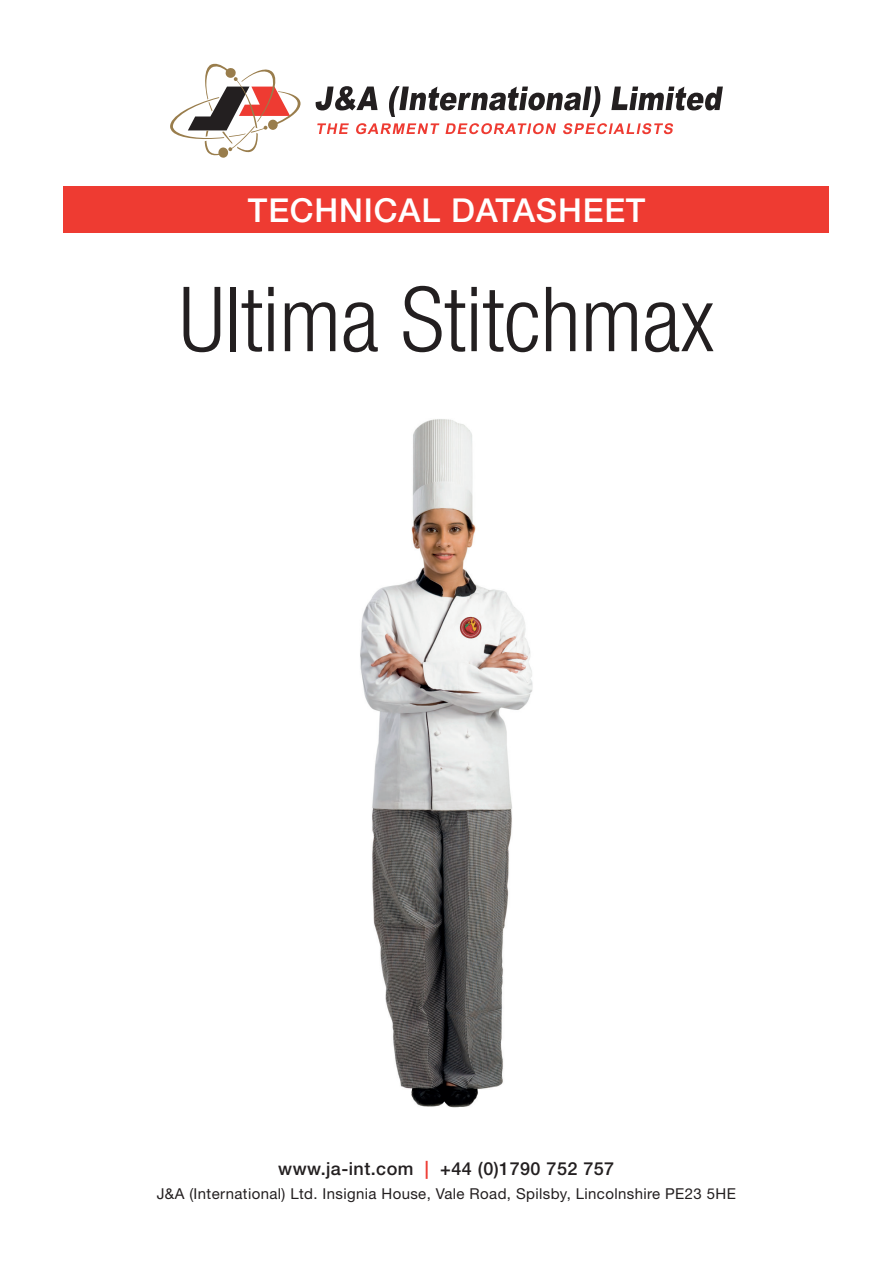
<style>
.page{position:relative;width:893px;height:1263px;background:#fff}
.page>*{position:absolute;margin:0;border:0;box-sizing:border-box;transform-origin:0 0}
.t1{font:300 condensed 90px "Helvetica Neue";color:#231f20}
.t2{font:500 33px "Helvetica Neue";letter-spacing:.025em;color:#fff}
.t3{font:500 18px "Helvetica Neue";letter-spacing:.025em;color:#231f20}
.t4{font:15px "Helvetica Neue";letter-spacing:.025em;color:#231f20}
.s1{color:#ee3b32}
</style>
<div class="page">
<div style="left:64px;top:186px;width:765px;height:47px;background:#ee3b32"></div>
<svg style="left:170px;top:63px;width:131px;height:95px"></svg>
<svg style="left:317px;top:123px;width:32px;height:11px"></svg>
<svg style="left:356px;top:123px;width:83px;height:11px"></svg>
<svg style="left:445px;top:123px;width:111px;height:11px"></svg>
<svg style="left:563px;top:123px;width:110px;height:11px"></svg>
<svg style="left:316px;top:86px;width:62px;height:24px"></svg>
<svg style="left:389px;top:86px;width:211px;height:31px"></svg>
<svg style="left:611px;top:87px;width:112px;height:23px"></svg>
<img style="left:360px;top:419px;width:173px;height:688px">
<h2 class="t2" style="left:248px;top:190px;width:399px">TECHNICAL DATASHEET</h2>
<h1 class="t1" style="left:179px;top:268px;width:536px">Ultima Stitchmax</h1>
<p class="t3" style="left:278px;top:1157px;width:337px">www.ja-int.com <span class="s1">|</span> +44 (0)1790 752 757</p>
<p class="t4" style="left:157px;top:1185px;width:581px">J&amp;A (International) Ltd. Insignia House, Vale Road, Spilsby, Lincolnshire PE23 5HE</p>
</div>
